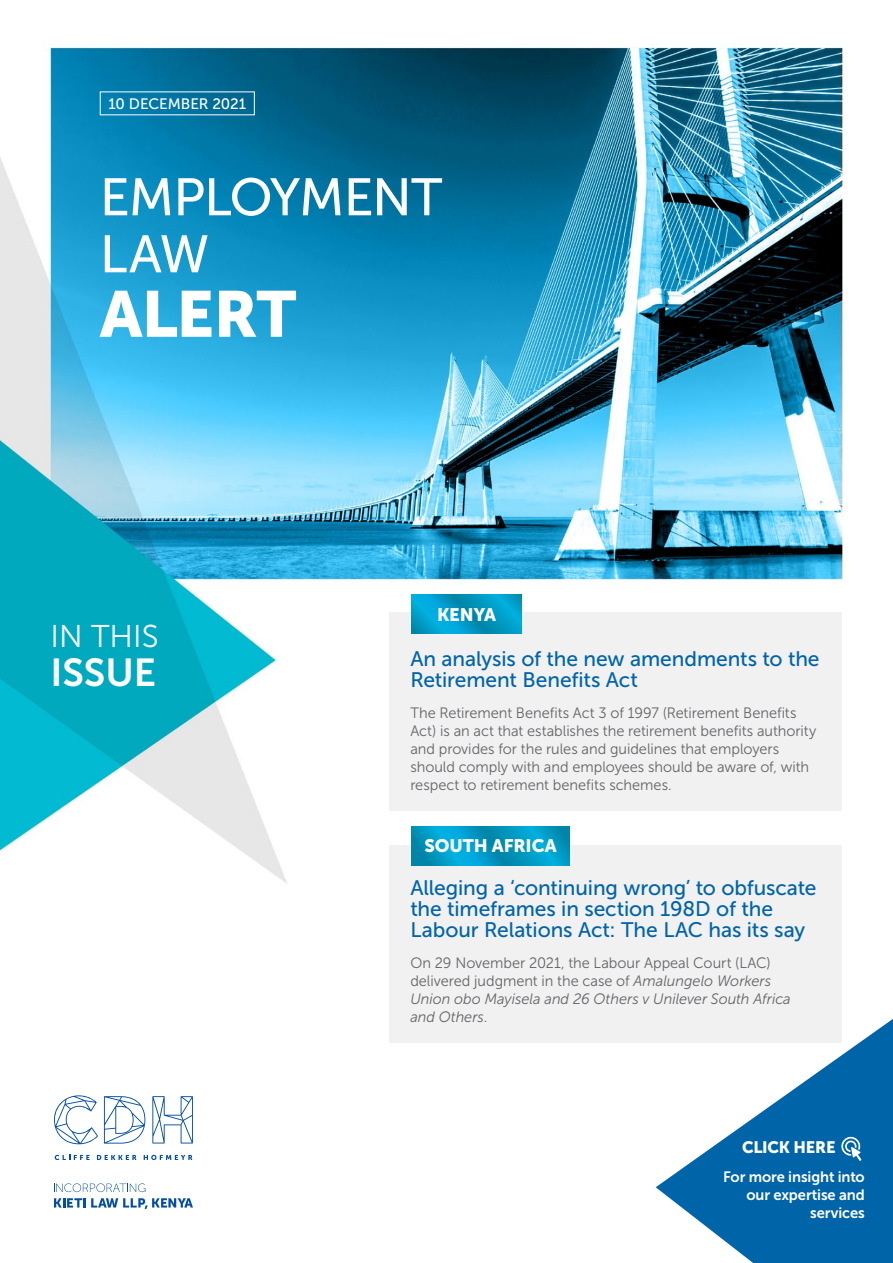
<style>
.page{position:relative;width:893px;height:1263px;background:#fff}
.page>*{position:absolute;margin:0;border:0;box-sizing:border-box;transform-origin:0 0}
.t1{font:64.5px "Museo Sans 900";letter-spacing:-.02em;color:#fff}
.t2{font:52.5px/57px "Museo Sans 500";letter-spacing:-.025em;color:#fff}
.t3{font:38.85px "Museo Sans 700";color:#fff}
.t4{font:31.35px "Museo Sans 300";color:#fff}
.t5{font:21px/21px "Museo Sans 500";letter-spacing:-.005em;color:#0064a8}
.t6{font:18px "Museo Sans 900";letter-spacing:-.005em;color:#fff}
.t7{font:16.5px "Museo Sans 900";letter-spacing:-.02em;color:#fff}
.t8{font:15.15px "Museo Sans 500";letter-spacing:-.01em;color:#fff}
.t9{font:15px/18px "Museo Sans 300";color:#636466}
.t10{font:italic 15px/18px "Museo Sans 300";color:#636466}
.t11{font:15px/18px "Museo Sans 700";letter-spacing:-.005em;color:#fff;text-align:right}
.s1{font-style:normal}
</style>
<div class="page">
<img style="left:0;top:44px;width:847px;height:1149px">
<svg style="left:656px;top:1019px;width:237px;height:244px;fill:#0064a8"></svg>
<svg style="left:841px;top:1137px;width:20px;height:24px"></svg>
<svg style="left:144px;top:1155px;width:48px;height:5px"></svg>
<svg style="left:97px;top:1155px;width:39px;height:5px"></svg>
<svg style="left:55px;top:1155px;width:35px;height:5px"></svg>
<svg style="left:54px;top:1095px;width:44px;height:49px"></svg>
<svg style="left:104px;top:1096px;width:41px;height:47px"></svg>
<svg style="left:152px;top:1096px;width:41px;height:47px"></svg>
<svg style="left:54px;top:1183px;width:91px;height:9px"></svg>
<svg style="left:54px;top:1198px;width:139px;height:11px"></svg>
<div style="left:389px;top:612px;width:453px;height:199px;background:#f1f1f2"></div>
<div style="left:389px;top:845px;width:453px;height:198px;background:#f1f1f2"></div>
<svg style="left:412px;top:594px;width:109px;height:39px;background:#009cc8"></svg>
<svg style="left:412px;top:826px;width:157px;height:39px;background:#009ac5"></svg>
<p class="t8" style="left:108px;top:96px;width:139px">10 DECEMBER 2021</p>
<h2 class="t2" style="left:100px;top:169px;width:344px">EMPLOYMENT<br>LAW</h2>
<h1 class="t1" style="left:100px;top:278px;width:198px">ALERT</h1>
<h3 class="t4" style="left:50px;top:620px;width:110px">IN THIS</h3>
<h3 class="t3" style="left:50px;top:651px;width:107px">ISSUE</h3>
<p class="t6" style="left:437px;top:604px;width:60px">KENYA</p>
<h3 class="t5" style="left:410px;top:648px;width:411px">An analysis of the new amendments to the<br>Retirement Benefits Act</h3>
<p class="t9" style="left:410px;top:704px;width:407px">The Retirement Benefits Act 3 of 1997 (Retirement Benefits Act) is an act that establishes the retirement benefits authority and provides for the rules and guidelines that employers should comply with and employees should be aware of, with respect to retirement benefits schemes.</p>
<p class="t6" style="left:425px;top:836px;width:134px">SOUTH AFRICA</p>
<h3 class="t5" style="left:410px;top:877px;width:407px">Alleging a ‘continuing wrong’ to obfuscate the timeframes in section 198D of the<br>Labour Relations Act: The LAC has its say</h3>
<p class="t10" style="left:410px;top:953px;width:382px"><span class="s1">On 29 November 2021, the Labour Appeal Court (LAC) delivered judgment in the case of</span> Amalungelo Workers Union obo Mayisela and 26 Others v Unilever South Africa and Others<span class="s1">.</span></p>
<p class="t7" style="left:742px;top:1138px;width:95px">CLICK HERE</p>
<p class="t11" style="left:723px;top:1168px;width:143px">For more insight into our expertise and services</p>
</div>
